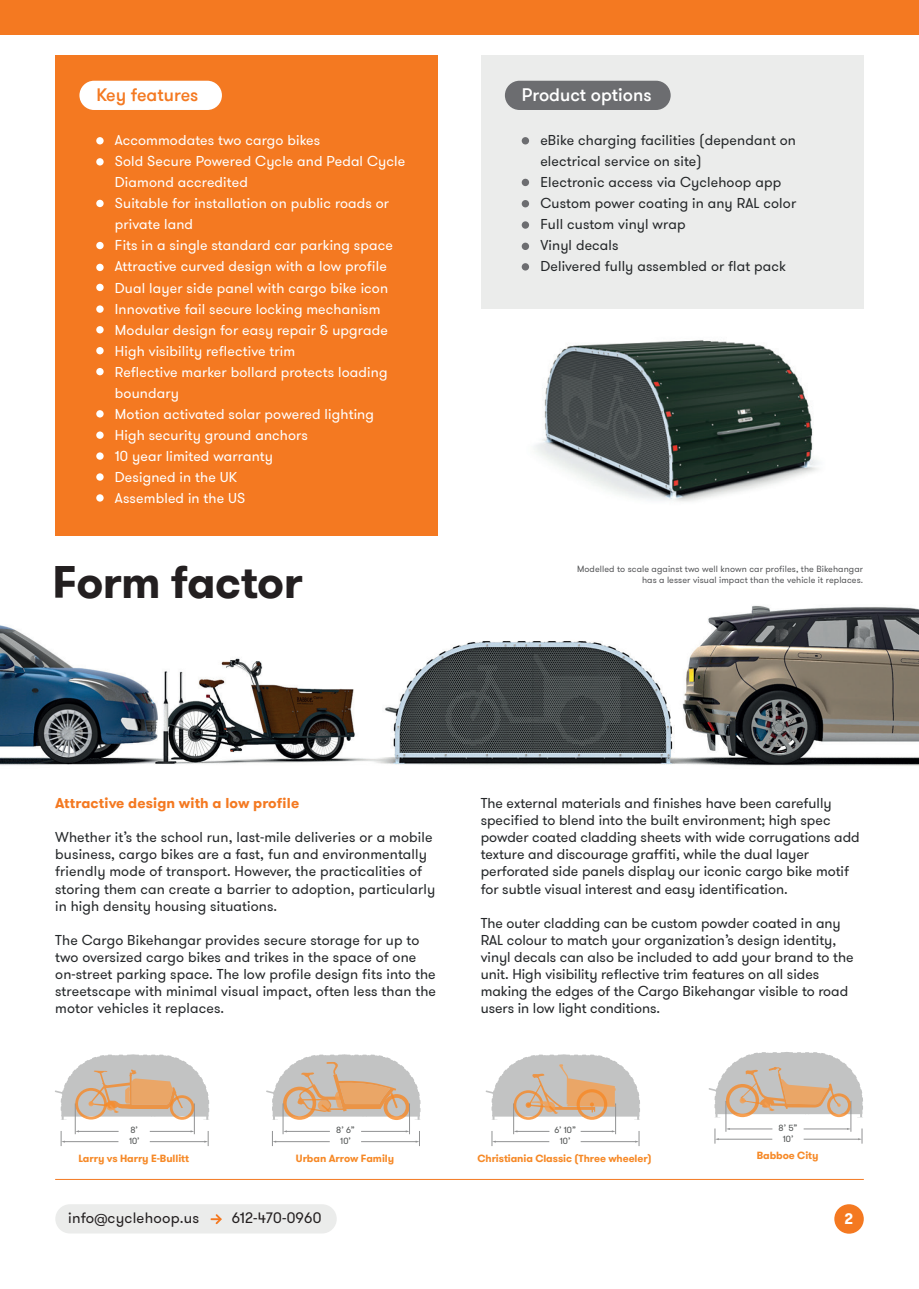
<style>
.page{position:relative;width:919px;height:1289px;background:#fff}
.page>*{position:absolute;margin:0;border:0;box-sizing:border-box;transform-origin:0 0}
.t1{font:700 45px "GT Walsheim Pro";letter-spacing:-.01em;color:#231f20}
.t2{font:500 18px "GT Walsheim Pro";color:#fff}
.t3{font:500 18px "GT Walsheim Pro";color:#f47921}
.t4{font:15px "GT Walsheim Pro";letter-spacing:.015em;color:#231f20}
.t5{font:700 15px "GT Walsheim Pro";color:#fff}
.t6{font:14.25px/17.1px "GT Walsheim Pro";color:#242729}
.t7{font:14.25px/21px "GT Walsheim Pro";letter-spacing:.01em;color:#fff}
.t8{font:700 14.25px "GT Walsheim Pro";letter-spacing:.01em;color:#f47921}
.t9{font:700 10.35px "GT Walsheim Pro";letter-spacing:-.005em;color:#f68927}
.t10{font:9px/10.8px "GT Walsheim Pro";letter-spacing:.01em;color:#57585a;text-align:right}
.t11{font:8.85px/10.5px "GT Walsheim Pro";color:#4f5252;text-align:center}
</style>
<div class="page">
<img style="left:0;top:535px;width:918px;height:231px">
<div style="left:0;top:0;width:918px;height:34px;background:#f47921"></div>
<hr style="left:55px;top:1178px;width:808px;height:1px;background:#f47921">
<div style="left:834px;top:1204px;width:29px;height:29px;background:#f47921;border-radius:50%"></div>
<div style="left:55px;top:55px;width:383px;height:480px;background:#f47921"></div>
<div style="left:79px;top:81px;width:143px;height:29px;background:#fff;border-radius:15px"></div>
<div style="left:96px;top:137px;width:8px;height:7px;background:#fff;border-radius:50%"></div>
<div style="left:96px;top:158px;width:8px;height:7px;background:#fff;border-radius:50%"></div>
<div style="left:96px;top:200px;width:8px;height:7px;background:#fff;border-radius:50%"></div>
<div style="left:480px;top:55px;width:383px;height:254px;background:#ebeceb"></div>
<div style="left:505px;top:81px;width:165px;height:29px;background:#6c6d70;border-radius:15px"></div>
<div style="left:521px;top:137px;width:8px;height:7px;background:#6c6d70;border-radius:50%"></div>
<div style="left:521px;top:200px;width:8px;height:7px;background:#6c6d70;border-radius:50%"></div>
<div style="left:521px;top:221px;width:8px;height:8px;background:#6c6d70;border-radius:50%"></div>
<div style="left:521px;top:243px;width:8px;height:7px;background:#6c6d70;border-radius:50%"></div>
<div style="left:521px;top:263px;width:8px;height:7px;background:#6c6d70;border-radius:50%"></div>
<div style="left:521px;top:179px;width:8px;height:7px;background:#6c6d70;border-radius:50%"></div>
<div style="left:96px;top:242px;width:8px;height:7px;background:#fff;border-radius:50%"></div>
<div style="left:96px;top:264px;width:8px;height:7px;background:#fff;border-radius:50%"></div>
<div style="left:96px;top:284px;width:8px;height:7px;background:#fff;border-radius:50%"></div>
<div style="left:96px;top:305px;width:8px;height:8px;background:#fff;border-radius:50%"></div>
<div style="left:96px;top:326px;width:8px;height:7px;background:#fff;border-radius:50%"></div>
<div style="left:96px;top:347px;width:8px;height:7px;background:#fff;border-radius:50%"></div>
<div style="left:96px;top:368px;width:8px;height:7px;background:#fff;border-radius:50%"></div>
<div style="left:96px;top:410px;width:8px;height:7px;background:#fff;border-radius:50%"></div>
<div style="left:96px;top:431px;width:8px;height:8px;background:#fff;border-radius:50%"></div>
<div style="left:96px;top:452px;width:8px;height:8px;background:#fff;border-radius:50%"></div>
<div style="left:96px;top:473px;width:8px;height:7px;background:#fff;border-radius:50%"></div>
<div style="left:96px;top:494px;width:8px;height:7px;background:#fff;border-radius:50%"></div>
<img style="left:534px;top:340px;width:285px;height:162px">
<div style="left:55px;top:1204px;width:282px;height:29px;background:#ebeceb;border-radius:15px"></div>
<svg style="left:211px;top:1214px;width:11px;height:11px"></svg>
<svg style="left:266px;top:1054px;width:154px;height:65px"></svg>
<hr style="left:275px;top:1141px;width:55px;height:1px;background:#919293">
<svg style="left:272px;top:1131px;width:4px;height:15px"></svg>
<hr style="left:361px;top:1141px;width:55px;height:1px;background:#919293">
<svg style="left:415px;top:1131px;width:5px;height:15px"></svg>
<hr style="left:361px;top:1131px;width:45px;height:1px;background:#919293">
<hr style="left:286px;top:1131px;width:44px;height:1px;background:#919293">
<hr style="left:409px;top:1103px;width:1px;height:31px;background:#919293">
<hr style="left:283px;top:1103px;width:1px;height:31px;background:#919293">
<hr style="left:64px;top:1141px;width:54px;height:1px;background:#919293">
<svg style="left:61px;top:1131px;width:4px;height:15px"></svg>
<hr style="left:150px;top:1141px;width:55px;height:1px;background:#919293">
<svg style="left:204px;top:1131px;width:5px;height:15px"></svg>
<hr style="left:150px;top:1131px;width:41px;height:1px;background:#919293">
<hr style="left:78px;top:1131px;width:41px;height:1px;background:#919293">
<hr style="left:194px;top:1103px;width:1px;height:31px;background:#919293">
<hr style="left:75px;top:1103px;width:1px;height:31px;background:#919293">
<svg style="left:55px;top:1054px;width:154px;height:65px"></svg>
<hr style="left:718px;top:1138px;width:54px;height:1px;background:#919293">
<svg style="left:714px;top:1128px;width:4px;height:15px"></svg>
<hr style="left:803px;top:1138px;width:55px;height:1px;background:#919293">
<svg style="left:858px;top:1128px;width:4px;height:15px"></svg>
<hr style="left:803px;top:1128px;width:44px;height:1px;background:#919293">
<hr style="left:729px;top:1128px;width:43px;height:1px;background:#919293">
<hr style="left:850px;top:1100px;width:1px;height:31px;background:#919293">
<hr style="left:725px;top:1100px;width:1px;height:31px;background:#919293">
<svg style="left:708px;top:1052px;width:155px;height:65px"></svg>
<hr style="left:495px;top:1141px;width:54px;height:1px;background:#919293">
<svg style="left:491px;top:1131px;width:4px;height:15px"></svg>
<hr style="left:580px;top:1141px;width:56px;height:1px;background:#919293">
<svg style="left:635px;top:1131px;width:4px;height:15px"></svg>
<hr style="left:580px;top:1131px;width:32px;height:1px;background:#919293">
<hr style="left:516px;top:1131px;width:33px;height:1px;background:#919293">
<hr style="left:615px;top:1103px;width:1px;height:31px;background:#919293">
<hr style="left:513px;top:1103px;width:1px;height:31px;background:#919293">
<svg style="left:485px;top:1054px;width:155px;height:65px"></svg>
<p class="t3" style="left:96px;top:83px;width:103px">Key features</p>
<p class="t2" style="left:522px;top:83px;width:131px">Product options</p>
<p class="t7" style="left:115px;top:130px;width:292px">Accommodates two cargo bikes<br>Sold Secure Powered Cycle and Pedal Cycle<br>Diamond accredited<br>Suitable for installation on public roads or private land<br>Fits in a single standard car parking space<br>Attractive curved design with a low profile<br>Dual layer side panel with cargo bike icon<br>Innovative fail secure locking mechanism<br>Modular design for easy repair &amp; upgrade<br>High visibility reflective trim<br>Reflective marker bollard protects loading boundary<br>Motion activated solar powered lighting<br>High security ground anchors<br>10 year limited warranty<br>Designed in the UK<br>Assembled in the US</p>
<p class="t6" style="left:540px;top:130px;width:257px;line-height:21px">eBike charging facilities (dependant on electrical service on site)<br>Electronic access via Cyclehoop app<br>Custom power coating in any RAL color<br>Full custom vinyl wrap<br>Vinyl decals<br>Delivered fully assembled or flat pack</p>
<h1 class="t1" style="left:52px;top:553px;width:252px">Form factor</h1>
<p class="t10" style="left:577px;top:564px;width:287px">Modelled to scale against two well known car profiles, the Bikehangar has a lesser visual impact than the vehicle it replaces.</p>
<p class="t8" style="left:55px;top:793px;width:245px">Attractive design with a low profile</p>
<p class="t6" style="left:55px;top:829px;width:381px">Whether it’s the school run, last-mile deliveries or a mobile business, cargo bikes are a fast, fun and environmentally friendly mode of transport. However, the practicalities of storing them can create a barrier to adoption, particularly in high density housing situations.</p>
<p class="t6" style="left:55px;top:931px;width:382px">The Cargo Bikehangar provides secure storage for up to two oversized cargo bikes and trikes in the space of one on-street parking space. The low profile design fits into the streetscape with minimal visual impact, often less than the motor vehicles it replaces.</p>
<p class="t6" style="left:480px;top:794px;width:380px">The external materials and finishes have been carefully specified to blend into the built environment; high spec powder coated cladding sheets with wide corrugations add texture and discourage graffiti, while the dual layer perforated side panels display our iconic cargo bike motif for subtle visual interest and easy identification.</p>
<p class="t6" style="left:480px;top:914px;width:374px">The outer cladding can be custom powder coated in any RAL colour to match your organization’s design identity, vinyl decals can also be included to add your brand to the unit. High visibility reflective trim features on all sides making the edges of the Cargo Bikehangar visible to road users in low light conditions.</p>
<p class="t11" style="left:129px;top:1125px;width:12px;text-align:left">8’<br>10’</p>
<p class="t11" style="left:336px;top:1125px;width:20px">8’ 6”<br>10’</p>
<p class="t11" style="left:554px;top:1125px;width:23px">6’ 10”<br>10’</p>
<p class="t11" style="left:778px;top:1122px;width:20px">8’ 5”<br>10’</p>
<p class="t9" style="left:78px;top:1151px;width:112px">Larry vs Harry E-Bullitt</p>
<p class="t9" style="left:296px;top:1151px;width:100px">Urban Arrow Family</p>
<p class="t9" style="left:477px;top:1151px;width:176px">Christiania Classic (Three wheeler)</p>
<p class="t9" style="left:756px;top:1148px;width:63px">Babboe City</p>
<p class="t4" style="left:68px;top:1208px;width:133px">info@cyclehoop.us</p>
<p class="t4" style="left:232px;top:1208px;width:91px">612-470-0960</p>
<p class="t5" style="left:844px;top:1208px;width:10px">2</p>
</div>
